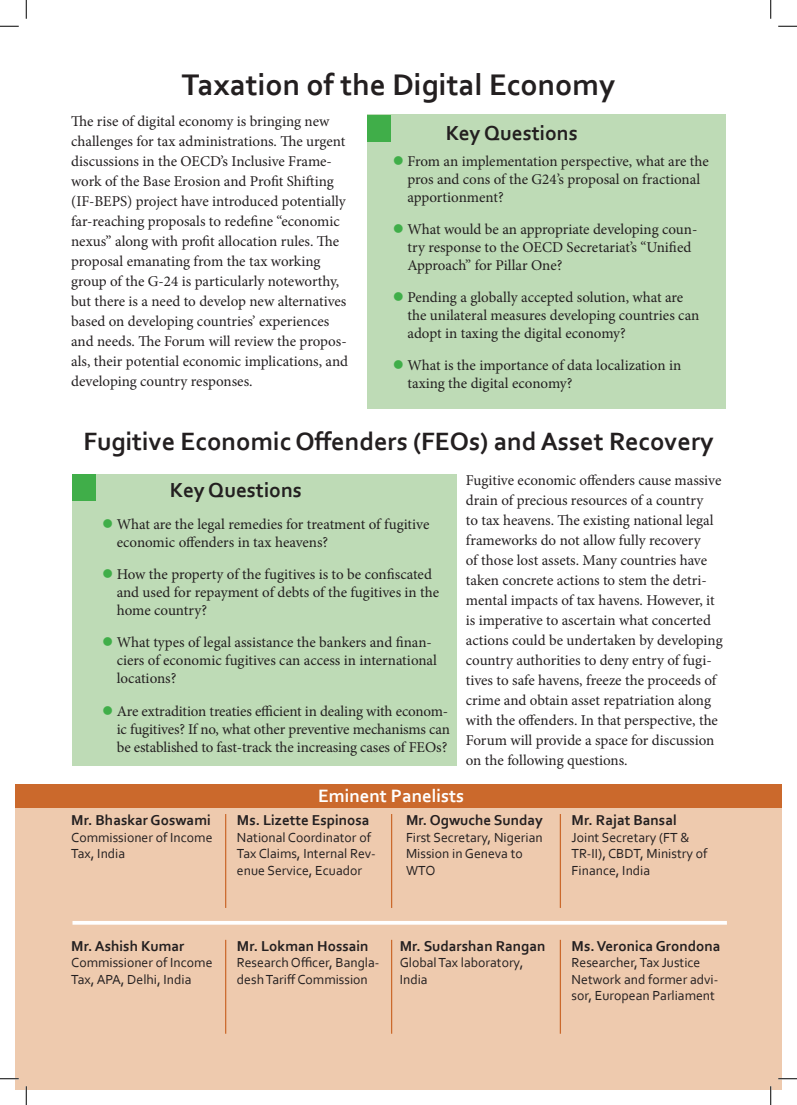
<style>
.page{position:relative;width:797px;height:1105px;background:#fff}
.page>*{position:absolute;margin:0;border:0;box-sizing:border-box;transform-origin:0 0}
.t1{font:700 31.25px "Corbel";color:#231f20}
.t2{font:700 26.25px "Corbel";color:#231f20}
.t3{font:700 21.25px "Corbel";color:#231f20}
.t4{font:700 18.75px "Corbel";color:#fff}
.t5{font:15px/20px "Minion Pro";color:#231f20}
.t6{font:700 15px "Corbel";color:#231f20}
.t7{font:13.75px/16.5px "Corbel";color:#231f20}
.s1{color:#40ae49}
</style>
<div class="page">
<div style="left:26px;top:802px;width:755px;height:287px;background:#eecaae"></div>
<div style="left:367px;top:115px;width:358px;height:294px;background:#bedbb6"></div>
<div style="left:72px;top:474px;width:385px;height:292px;background:#bedbb6"></div>
<div style="left:367px;top:115px;width:24px;height:26px;background:#40ae49"></div>
<div style="left:72px;top:474px;width:24px;height:27px;background:#40ae49"></div>
<div style="left:16px;top:802px;width:10px;height:287px;background:#eecaae"></div>
<div style="left:16px;top:784px;width:10px;height:24px;background:#cb692c"></div>
<svg style="left:72px;top:921px;width:655px;height:4px;background:#fdfaf8"></svg>
<div style="left:26px;top:784px;width:755px;height:24px;background:#cb692c"></div>
<hr style="left:225px;top:814px;width:1px;height:94px;background:#cb692c">
<hr style="left:225px;top:940px;width:1px;height:94px;background:#cb692c">
<hr style="left:559px;top:814px;width:2px;height:94px;background:#cb692c">
<hr style="left:559px;top:940px;width:2px;height:94px;background:#cb692c">
<hr style="left:391px;top:814px;width:1px;height:94px;background:#cb692c">
<hr style="left:391px;top:940px;width:1px;height:94px;background:#cb692c">
<svg style="left:0;top:25px;width:19px;height:2px"></svg>
<svg style="left:778px;top:25px;width:19px;height:2px"></svg>
<svg style="left:0;top:1078px;width:19px;height:1px"></svg>
<svg style="left:778px;top:1078px;width:19px;height:1px"></svg>
<svg style="left:25px;top:0;width:2px;height:19px"></svg>
<svg style="left:25px;top:1086px;width:2px;height:19px"></svg>
<svg style="left:770px;top:0;width:1px;height:19px"></svg>
<svg style="left:770px;top:1086px;width:1px;height:19px"></svg>
<h1 class="t1" style="left:182px;top:65px;width:435px">Taxation of the Digital Economy</h1>
<p class="t5" style="left:71px;top:111px;width:278px">The rise of digital economy is bringing new challenges for tax administrations. The urgent discussions in the OECD’s Inclusive Frame&shy;work of the Base Erosion and Profit Shifting (IF-BEPS) project have introduced potentially far-reaching proposals to redefine “economic nexus” along with profit allocation rules. The proposal emanating from the tax working group of the G-24 is particularly noteworthy, but there is a need to develop new alternatives based on developing countries’ experiences and needs. The Forum will review the propos&shy;als, their potential economic implications, and developing country responses.</p>
<h3 class="t3" style="left:446px;top:119px;width:133px">Key Questions</h3>
<p class="t5" style="left:407px;top:152px;width:303px;line-height:18px;text-indent:-15px"><span class="s1">●</span> From an implementation perspective, what are the pros and cons of the G24’s proposal on fractional apportionment?</p>
<p class="t5" style="left:407px;top:220px;width:291px;line-height:18px;text-indent:-15px"><span class="s1">●</span> What would be an appropriate developing coun&shy;try response to the OECD Secretariat’s “Unified<br>Approach” for Pillar One?</p>
<p class="t5" style="left:407px;top:288px;width:293px;line-height:18px;text-indent:-15px"><span class="s1">●</span> Pending a globally accepted solution, what are the unilateral measures developing countries can adopt in taxing the digital economy?</p>
<p class="t5" style="left:407px;top:356px;width:275px;line-height:18px;text-indent:-15px"><span class="s1">●</span> What is the importance of data localization in taxing the digital economy?</p>
<h2 class="t2" style="left:83px;top:425px;width:632px">Fugitive Economic Offenders (FEOs) and Asset Recovery</h2>
<h3 class="t3" style="left:170px;top:477px;width:133px">Key Questions</h3>
<p class="t5" style="left:117px;top:515px;width:314px;line-height:18px;text-indent:-15px"><span class="s1">●</span> What are the legal remedies for treatment of fugitive economic offenders in tax heavens?</p>
<p class="t5" style="left:117px;top:565px;width:324px;line-height:18px;text-indent:-15px"><span class="s1">●</span> How the property of the fugitives is to be confiscated and used for repayment of debts of the fugitives in the home country?</p>
<p class="t5" style="left:117px;top:634px;width:322px;line-height:18px;text-indent:-15px"><span class="s1">●</span> What types of legal assistance the bankers and finan&shy;ciers of economic fugitives can access in international locations?</p>
<p class="t5" style="left:117px;top:702px;width:335px;line-height:18px;text-align:justify;text-indent:-15px"><span class="s1">●</span> Are extradition treaties efficient in dealing with econom&shy;ic fugitives? If no, what other preventive mechanisms can be established to fast-track the increasing cases of FEOs?</p>
<p class="t5" style="left:466px;top:470px;width:258px">Fugitive economic offenders cause massive drain of precious resources of a country<br>to tax heavens. The existing national legal frameworks do not allow fully recovery<br>of those lost assets. Many countries have taken concrete actions to stem the detri&shy;mental impacts of tax havens. However, it is imperative to ascertain what concerted actions could be undertaken by developing country authorities to deny entry of fugi&shy;tives to safe havens, freeze the proceeds of crime and obtain asset repatriation along with the offenders. In that perspective, the Forum will provide a space for discussion on the following questions.</p>
<p class="t6" style="left:71px;top:811px;width:141px">Mr. Bhaskar Goswami</p>
<p class="t7" style="left:71px;top:828px;width:143px">Commissioner of Income<br>Tax, India</p>
<p class="t6" style="left:71px;top:937px;width:115px">Mr. Ashish Kumar</p>
<p class="t7" style="left:71px;top:954px;width:143px">Commissioner of Income<br>Tax, APA, Delhi, India</p>
<p class="t4" style="left:318px;top:784px;width:148px">Eminent Panelists</p>
<p class="t6" style="left:237px;top:811px;width:134px">Ms. Lizette Espinosa</p>
<p class="t7" style="left:237px;top:828px;width:140px">National Coordinator of<br>Tax Claims, Internal Rev&shy;enue Service, Ecuador</p>
<p class="t6" style="left:406px;top:811px;width:138px">Mr. Ogwuche Sunday</p>
<p class="t7" style="left:406px;top:828px;width:138px">First Secretary, Nigerian<br>Mission in Geneva to<br>WTO</p>
<p class="t6" style="left:237px;top:937px;width:133px">Mr. Lokman Hossain</p>
<p class="t7" style="left:237px;top:954px;width:144px">Research Officer, Bangla&shy;desh Tariff Commission</p>
<p class="t6" style="left:400px;top:937px;width:147px">Mr. Sudarshan Rangan</p>
<p class="t7" style="left:400px;top:954px;width:125px">Global Tax laboratory,<br>India</p>
<p class="t6" style="left:571px;top:811px;width:107px">Mr. Rajat Bansal</p>
<p class="t7" style="left:571px;top:828px;width:137px">Joint Secretary (FT &amp;<br>TR-II), CBDT, Ministry of<br>Finance, India</p>
<p class="t6" style="left:571px;top:937px;width:150px">Ms. Veronica Grondona</p>
<p class="t7" style="left:571px;top:954px;width:148px">Researcher, Tax Justice<br>Network and former advi&shy;sor, European Parliament</p>
</div>
